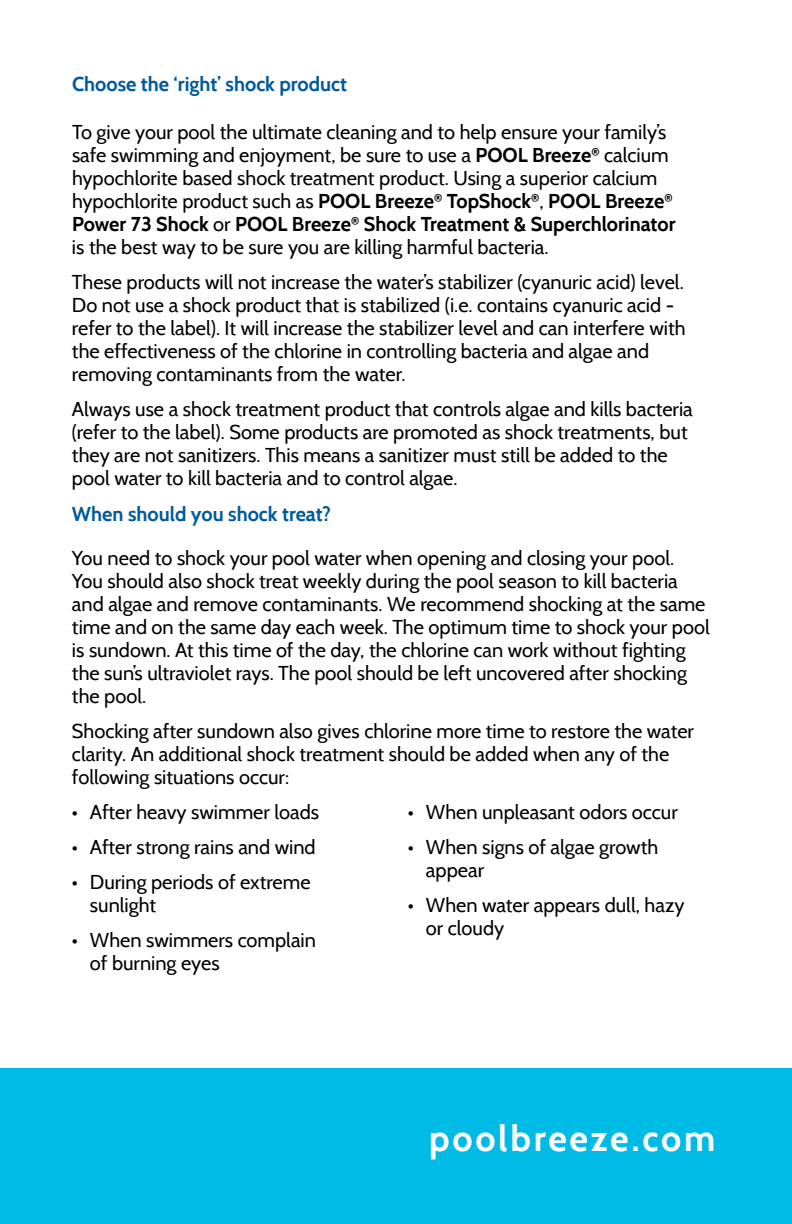
<style>
.page{position:relative;width:792px;height:1224px;background:#fff}
.page>*{position:absolute;margin:0;border:0;box-sizing:border-box;transform-origin:0 0}
.t1{font:700 36px "Cabin";letter-spacing:.075em;color:#fff}
.t2{font:20px/23px "Cabin";color:#000}
.t3{font:700 20px "Cabin";color:#005a9c}
.s1{font-weight:700}
</style>
<div class="page">
<div style="left:0;top:1068px;width:792px;height:156px;background:#00bbe5"></div>
<p class="t3" style="left:72px;top:72px;width:277px">Choose the ‘right’ shock product</p>
<p class="t2" style="left:72px;top:121px;width:605px">To give your pool the ultimate cleaning and to help ensure your family’s safe swimming and enjoyment, be sure to use a <span class="s1">POOL Breeze</span><sup>®</sup> calcium hypochlorite based shock treatment product. Using a superior calcium hypochlorite product such as <span class="s1">POOL Breeze</span><sup>®</sup> <span class="s1">TopShock</span><sup>®</sup>, <span class="s1">POOL Breeze</span><sup>® </sup><span class="s1">Power 73 Shock</span> or <span class="s1">POOL Breeze</span><sup>®</sup> <span class="s1">Shock Treatment &amp; Superchlorinator </span>is the best way to be sure you are killing harmful bacteria.</p>
<p class="t2" style="left:72px;top:271px;width:615px">These products will not increase the water’s stabilizer (cyanuric acid) level.<br>Do not use a shock product that is stabilized (i.e. contains cyanuric acid - refer to the label). It will increase the stabilizer level and can interfere with the effectiveness of the chlorine in controlling bacteria and algae and removing contaminants from the water.</p>
<p class="t2" style="left:72px;top:398px;width:622px">Always use a shock treatment product that controls algae and kills bacteria (refer to the label). Some products are promoted as shock treatments, but they are not sanitizers. This means a sanitizer must still be added to the pool water to kill bacteria and to control algae.</p>
<p class="t3" style="left:72px;top:502px;width:261px">When should you shock treat?</p>
<p class="t2" style="left:72px;top:547px;width:639px">You need to shock your pool water when opening and closing your pool.<br>You should also shock treat weekly during the pool season to kill bacteria and algae and remove contaminants. We recommend shocking at the same time and on the same day each week. The optimum time to shock your pool is sundown. At this time of the day, the chlorine can work without fighting the sun’s ultraviolet rays. The pool should be left uncovered after shocking the pool.</p>
<p class="t2" style="left:72px;top:720px;width:624px">Shocking after sundown also gives chlorine more time to restore the water clarity. An additional shock treatment should be added when any of the following situations occur:</p>
<p class="t2" style="left:72px;top:801px;width:249px">• After heavy swimmer loads</p>
<p class="t2" style="left:72px;top:836px;width:245px">• After strong rains and wind</p>
<p class="t2" style="left:90px;top:871px;width:222px;text-indent:-18px">• During periods of extreme sunlight</p>
<p class="t2" style="left:90px;top:929px;width:228px;text-indent:-18px">• When swimmers complain of burning eyes</p>
<p class="t2" style="left:408px;top:801px;width:271px">• When unpleasant odors occur</p>
<p class="t2" style="left:426px;top:836px;width:234px;text-indent:-18px">• When signs of algae growth appear</p>
<p class="t2" style="left:426px;top:894px;width:260px;text-indent:-18px">• When water appears dull, hazy or cloudy</p>
<h1 class="t1" style="left:429px;top:1116px;width:288px">poolbreeze.com</h1>
</div>
